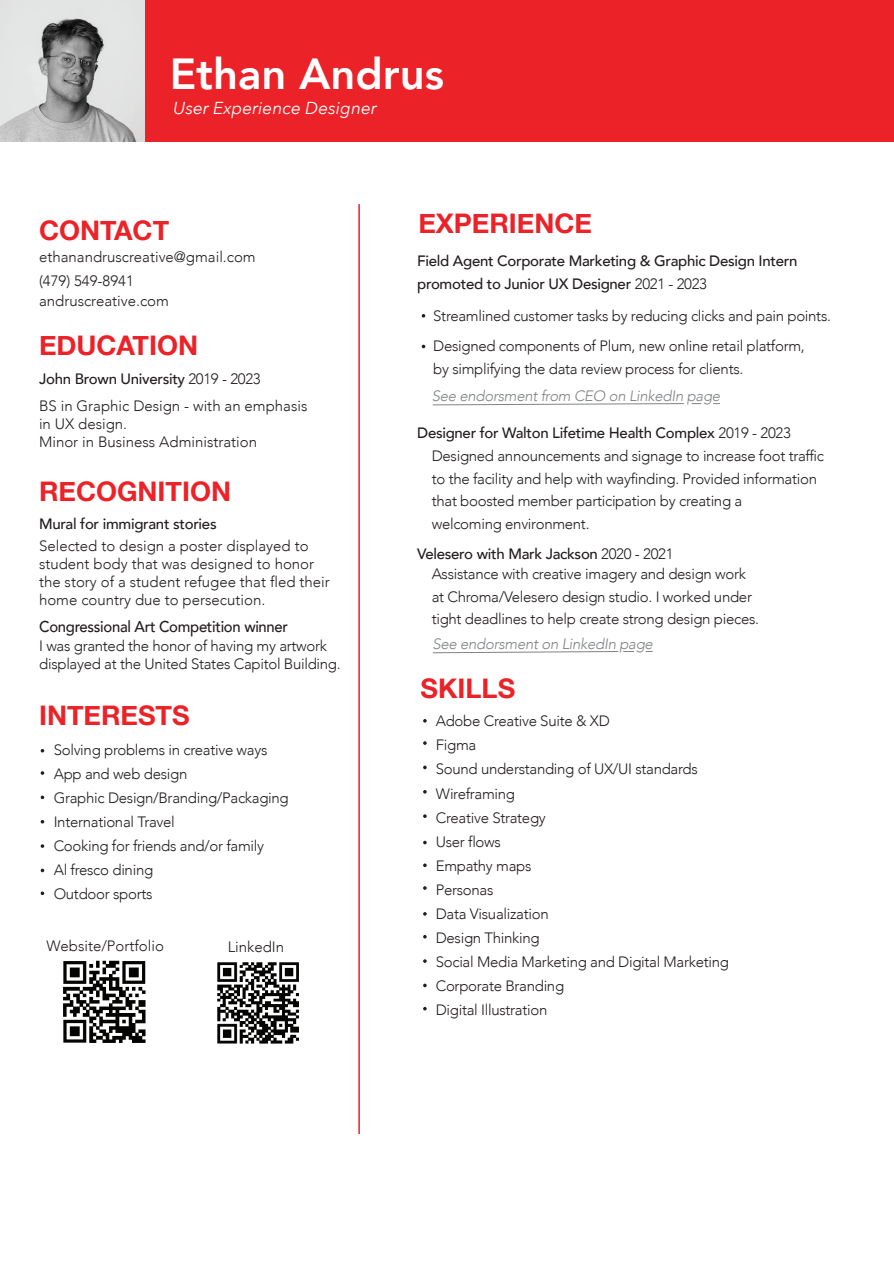
<style>
.page{position:relative;width:894px;height:1263px;background:#fff}
.page>*{position:absolute;margin:0;border:0;box-sizing:border-box;transform-origin:0 0}
.t1{font:800 43.35px "Avenir";color:#fff}
.t2{font:700 27px "Helvetica Neue";color:#eb2228}
.t3{font:italic 17.25px "Avenir Next";color:#fff}
.t4{font:500 15.75px "Avenir";letter-spacing:-.02em;color:#221d1e;scale:.95 1}
.t5{font:300 15px/24px "Avenir";letter-spacing:-.02em;color:#221d1e}
.t6{font:300 15px/18px "Avenir";color:#221d1e}
.t7{font:500 15px/22.5px "Avenir";letter-spacing:-.02em;color:#221d1e}
.t8{font:italic 300 15px "Avenir";letter-spacing:-.02em;color:#808385}
.s1{font-weight:500}
.s2{font-weight:300}
</style>
<div class="page">
<div style="left:0;top:0;width:893px;height:141px;background:#eb2228"></div>
<hr style="left:358px;top:204px;width:2px;height:930px;background:#eb2228">
<img style="left:0;top:0;width:144px;height:141px">
<img style="left:217px;top:962px;width:82px;height:82px">
<img style="left:63px;top:960px;width:83px;height:83px">
<svg style="left:423px;top:741px;width:3px;height:4px"></svg>
<svg style="left:423px;top:814px;width:3px;height:4px"></svg>
<svg style="left:41px;top:771px;width:3px;height:4px"></svg>
<svg style="left:41px;top:795px;width:3px;height:4px"></svg>
<svg style="left:41px;top:844px;width:3px;height:4px"></svg>
<svg style="left:41px;top:868px;width:3px;height:4px"></svg>
<svg style="left:41px;top:891px;width:3px;height:4px"></svg>
<svg style="left:432px;top:651px;width:201px;height:2px"></svg>
<svg style="left:421px;top:345px;width:4px;height:3px"></svg>
<svg style="left:432px;top:403px;width:252px;height:2px"></svg>
<svg style="left:423px;top:959px;width:3px;height:4px"></svg>
<h1 class="t1" style="left:170px;top:40px;width:276px">Ethan Andrus</h1>
<p class="t3" style="left:173px;top:93px;width:205px">User Experience Designer</p>
<h2 class="t2" style="left:39px;top:210px;width:132px">CONTACT</h2>
<p class="t6" style="left:39px;top:245px;width:218px;line-height:23.2px">ethanandruscreative@gmail.com (479) 549-8941</p>
<p class="t6" style="left:39px;top:292px;width:131px">andruscreative.com</p>
<h2 class="t2" style="left:39px;top:325px;width:161px">EDUCATION</h2>
<p class="t6" style="left:39px;top:365px;width:270px;line-height:27.2px"><span class="s1">John Brown University</span> 2019 - 2023<br>BS in Graphic Design - with an emphasis</p>
<p class="t6" style="left:39px;top:415px;width:219px">in UX design.<br>Minor in Business Administration</p>
<h2 class="t2" style="left:39px;top:470px;width:193px">RECOGNITION</h2>
<p class="t6" style="left:39px;top:536px;width:292px">Selected to design a poster displayed to student body that was designed to honor the story of a student refugee that fled their home country due to persecution.</p>
<p class="t4" style="left:39px;top:612px;width:263px">Congressional Art Competition winner</p>
<p class="t7" style="left:39px;top:512px;width:179px">Mural for immigrant stories</p>
<p class="t5" style="left:39px;top:637px;width:303px;line-height:18px">I was granted the honor of having my artwork displayed at the United States Capitol Building.</p>
<h2 class="t2" style="left:39px;top:694px;width:152px">INTERESTS</h2>
<p class="t5" style="left:54px;top:737px;width:236px">Solving problems in creative ways<br>App and web design<br>Graphic Design/Branding/Packaging<br>International Travel<br>Cooking for friends and/or family<br>Al fresco dining<br>Outdoor sports</p>
<p class="t6" style="left:47px;top:937px;width:119px">Website/Portfolio</p>
<p class="t6" style="left:228px;top:938px;width:58px">LinkedIn</p>
<h2 class="t2" style="left:418px;top:202px;width:175px">EXPERIENCE</h2>
<p class="t7" style="left:417px;top:249px;width:381px">Field Agent Corporate Marketing &amp; Graphic Design Intern promoted to Junior UX Designer <span class="s2">2021 - 2023</span></p>
<p class="t5" style="left:433px;top:304px;width:399px">Streamlined customer tasks by reducing clicks and pain points.</p>
<p class="t5" style="left:433px;top:335px;width:373px;line-height:22.5px">Designed components of Plum, new online retail platform, by simplifying the data review process for clients.</p>
<p class="t8" style="left:431px;top:386px;width:290px">See endorsment from CEO on LinkedIn page</p>
<p class="t5" style="left:431px;top:422px;width:393px;line-height:22.5px;text-indent:-15px"><span class="s1">Designer for Walton Lifetime Health Complex</span> 2019 - 2023<br>Designed announcements and signage to increase foot traffic to the facility and help with wayfinding. Provided information that boosted member participation by creating a<br>welcoming environment.</p>
<p class="t5" style="left:431px;top:544px;width:316px;line-height:20.4px;text-indent:-14px"><span class="s1">Velesero with Mark Jackson</span> 2020 - 2021<br>Assistance with creative imagery and design work</p>
<p class="t5" style="left:431px;top:585px;width:329px;line-height:22.5px">at Chroma/Velesero design studio. I worked under tight deadlines to help create strong design pieces.</p>
<p class="t8" style="left:432px;top:635px;width:222px">See endorsment on LinkedIn page</p>
<h2 class="t2" style="left:420px;top:666px;width:96px">SKILLS</h2>
<p class="t5" style="left:435px;top:709px;width:295px">Adobe Creative Suite &amp; XD<br>Figma<br>Sound understanding of UX/UI standards<br>Wireframing<br>Creative Strategy<br>User flows<br>Empathy maps<br>Personas<br>Data Visualization<br>Design Thinking<br>Social Media Marketing and Digital Marketing<br>Corporate Branding<br>Digital Illustration</p>
</div>
